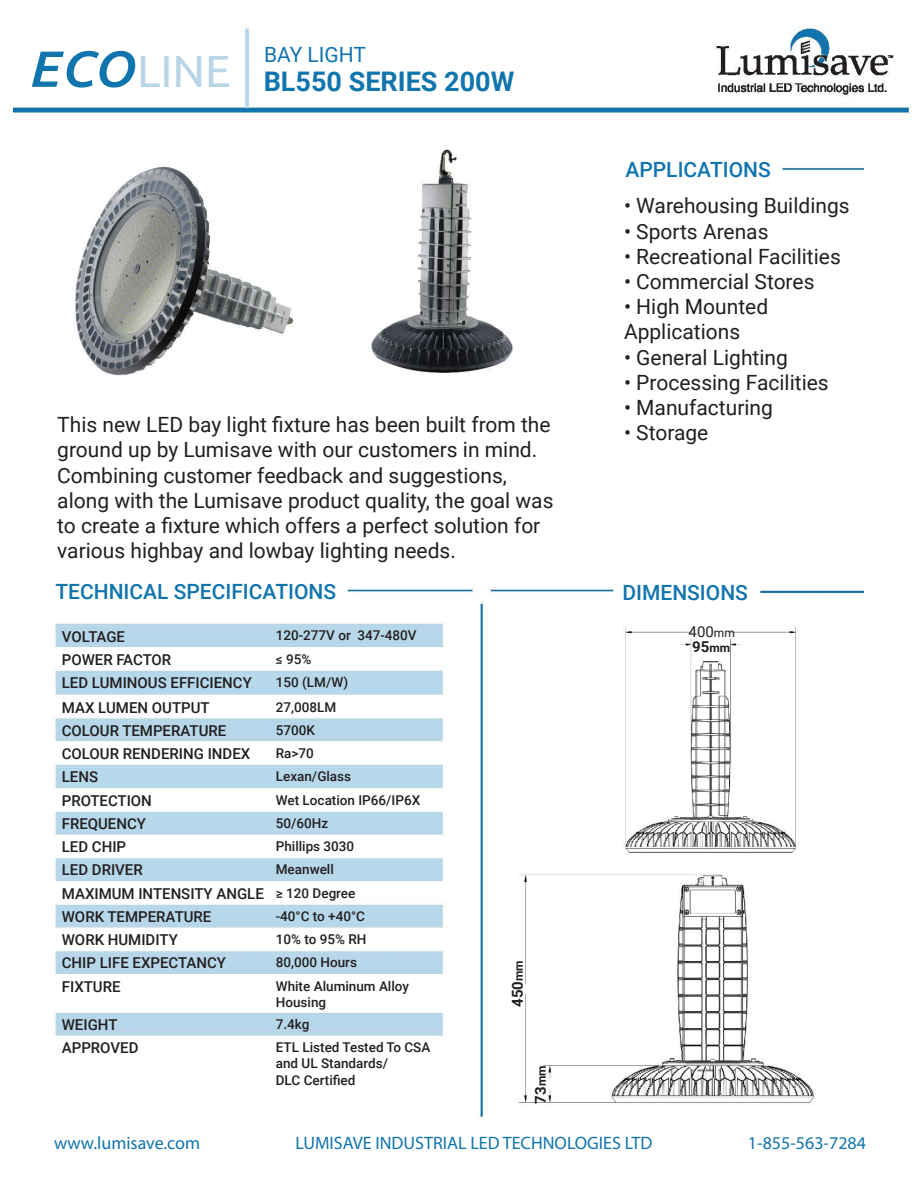
<style>
.page{position:relative;width:918px;height:1188px;background:#fff}
.page>*{position:absolute;margin:0;border:0;box-sizing:border-box;transform-origin:0 0}
.t1{font:700 27px "Roboto";color:#1074ad}
.t2{font:21px/25.2px "Roboto";color:#231f20}
.t3{font:500 21px "Roboto";color:#1074ad}
.t4{font:21px "Roboto";color:#1074ad}
.t5{font:18px "Myriad Pro";color:#1074ad}
.t6{font:500 15px/23.2px "Roboto";color:#231f20}
.t7{font:15px/15.6px "Roboto";color:#231f20}
.t8{font:700 15px "Roboto";color:#231f20}
.t9{font:500 13.5px/16.2px "Roboto";color:#231f20}
.s1{font-family:"Ubuntu";font-weight:500;font-style:italic;font-size:50.7px}
.s2{font-family:"Ubuntu";font-weight:400;font-size:45px;color:#b7d5e7}
.s3{font-size:13.5px}
.s4{font-size:12px}
.s5{font-weight:700}
.s6{font-weight:700;font-size:12px}
</style>
<div class="page">
<img style="left:9px;top:26px;width:903px;height:1097px">
<img style="left:715px;top:28px;width:179px;height:48px">
<img style="left:73px;top:166px;width:221px;height:210px">
<img style="left:372px;top:149px;width:140px;height:225px">
<img style="left:54px;top:623px;width:389px;height:25px">
<img style="left:54px;top:671px;width:389px;height:25px">
<img style="left:54px;top:718px;width:389px;height:23px">
<img style="left:54px;top:765px;width:389px;height:24px">
<div style="left:54px;top:812px;width:389px;height:23px;background:#b7d8eb"></div>
<div style="left:54px;top:858px;width:389px;height:23px;background:#b7d8eb"></div>
<img style="left:54px;top:904px;width:389px;height:25px">
<img style="left:54px;top:950px;width:389px;height:25px">
<img style="left:54px;top:1012px;width:389px;height:25px">
<img style="left:624px;top:626px;width:175px;height:230px">
<img style="left:518px;top:875px;width:295px;height:231px">
<p class="t4" style="left:264px;top:39px;width:104px">BAY LIGHT</p>
<p class="t1" style="left:28px;top:62px;width:488px"><span class="s1">ECO</span><span class="s2">LINE</span> BL550 SERIES 200W</p>
<p class="t2" style="left:57px;top:411px;width:498px">This new LED bay light fixture has been built from the ground up by Lumisave with our customers in mind.<br>Combining customer feedback and suggestions, along with the Lumisave product quality, the goal was to create a fixture which offers a perfect solution for various highbay and lowbay lighting needs.</p>
<p class="t3" style="left:626px;top:155px;width:147px">APPLICATIONS</p>
<p class="t2" style="left:624px;top:193px;width:227px">• Warehousing Buildings</p>
<p class="t2" style="left:624px;top:218px;width:146px">• Sports Arenas</p>
<p class="t2" style="left:624px;top:243px;width:218px">• Recreational Facilities</p>
<p class="t2" style="left:624px;top:268px;width:192px">• Commercial Stores</p>
<p class="t2" style="left:624px;top:293px;width:146px">• High Mounted<br>Applications</p>
<p class="t2" style="left:624px;top:344px;width:165px">• General Lighting</p>
<p class="t2" style="left:624px;top:369px;width:206px">• Processing Facilities</p>
<p class="t2" style="left:624px;top:394px;width:150px">• Manufacturing</p>
<p class="t2" style="left:624px;top:419px;width:86px">• Storage</p>
<p class="t3" style="left:56px;top:577px;width:282px">TECHNICAL SPECIFICATIONS</p>
<p class="t3" style="left:622px;top:578px;width:127px">DIMENSIONS</p>
<p class="t6" style="left:62px;top:624px;width:65px">VOLTAGE</p>
<p class="t9" style="left:276px;top:627px;width:142px">120-277V or 347-480V</p>
<p class="t6" style="left:62px;top:647px;width:111px">POWER FACTOR</p>
<p class="t9" style="left:276px;top:650px;width:37px">≤ 95%</p>
<p class="t6" style="left:62px;top:671px;width:192px">LED LUMINOUS EFFICIENCY</p>
<p class="t9" style="left:276px;top:674px;width:74px">150 (LM/W)</p>
<p class="t6" style="left:62px;top:695px;width:149px">MAX LUMEN OUTPUT</p>
<p class="t9" style="left:276px;top:698px;width:62px">27,008LM</p>
<p class="t6" style="left:62px;top:718px;width:166px">COLOUR TEMPERATURE</p>
<p class="t9" style="left:276px;top:721px;width:41px">5700K</p>
<p class="t6" style="left:62px;top:742px;width:190px">COLOUR RENDERING INDEX</p>
<p class="t9" style="left:276px;top:745px;width:40px">Ra&gt;70</p>
<p class="t6" style="left:62px;top:765px;width:38px">LENS</p>
<p class="t9" style="left:276px;top:768px;width:77px">Lexan/Glass</p>
<p class="t6" style="left:62px;top:788px;width:92px">PROTECTION</p>
<p class="t9" style="left:276px;top:791px;width:146px">Wet Location IP66/IP6X</p>
<p class="t6" style="left:62px;top:811px;width:86px">FREQUENCY</p>
<p class="t9" style="left:276px;top:814px;width:54px">50/60Hz</p>
<p class="t6" style="left:62px;top:835px;width:66px">LED CHIP</p>
<p class="t9" style="left:276px;top:838px;width:80px">Phillips 3030</p>
<p class="t6" style="left:62px;top:858px;width:83px">LED DRIVER</p>
<p class="t9" style="left:276px;top:861px;width:60px">Meanwell</p>
<p class="t6" style="left:62px;top:881px;width:295px">MAXIMUM INTENSITY ANGLE <span class="s3">≥ 120 Degree<br></span>WORK TEMPERATURE</p>
<p class="t9" style="left:276px;top:907px;width:91px">-40°C to +40°C</p>
<p class="t6" style="left:62px;top:928px;width:118px">WORK HUMIDITY</p>
<p class="t9" style="left:276px;top:931px;width:92px">10% to 95% RH</p>
<p class="t6" style="left:62px;top:951px;width:166px">CHIP LIFE EXPECTANCY</p>
<p class="t9" style="left:276px;top:954px;width:83px">80,000 Hours</p>
<p class="t6" style="left:62px;top:974px;width:60px">FIXTURE</p>
<p class="t9" style="left:276px;top:977px;width:135px">White Aluminum Alloy<br>Housing</p>
<p class="t6" style="left:62px;top:1012px;width:57px">WEIGHT</p>
<p class="t9" style="left:276px;top:1015px;width:35px">7.4kg</p>
<p class="t6" style="left:62px;top:1036px;width:78px">APPROVED</p>
<p class="t9" style="left:276px;top:1039px;width:156px">ETL Listed Tested To CSA and UL Standards/<br>DLC Certified</p>
<p class="t8" style="left:507px;top:1007px;width:48px;rotate:-90deg">450<span class="s4">mm</span></p>
<p class="t8" style="left:530px;top:1104px;width:39px;rotate:-90deg">73<span class="s4">mm</span></p>
<p class="t7" style="left:689px;top:623px;width:48px">400<span class="s4">mm<br></span><span class="s5">95</span><span class="s6">mm</span></p>
<p class="t5" style="left:54px;top:1132px;width:148px">www.lumisave.com</p>
<p class="t5" style="left:296px;top:1132px;width:358px">LUMISAVE INDUSTRIAL LED TECHNOLOGIES LTD</p>
<p class="t5" style="left:748px;top:1132px;width:120px">1-855-563-7284</p>
</div>
